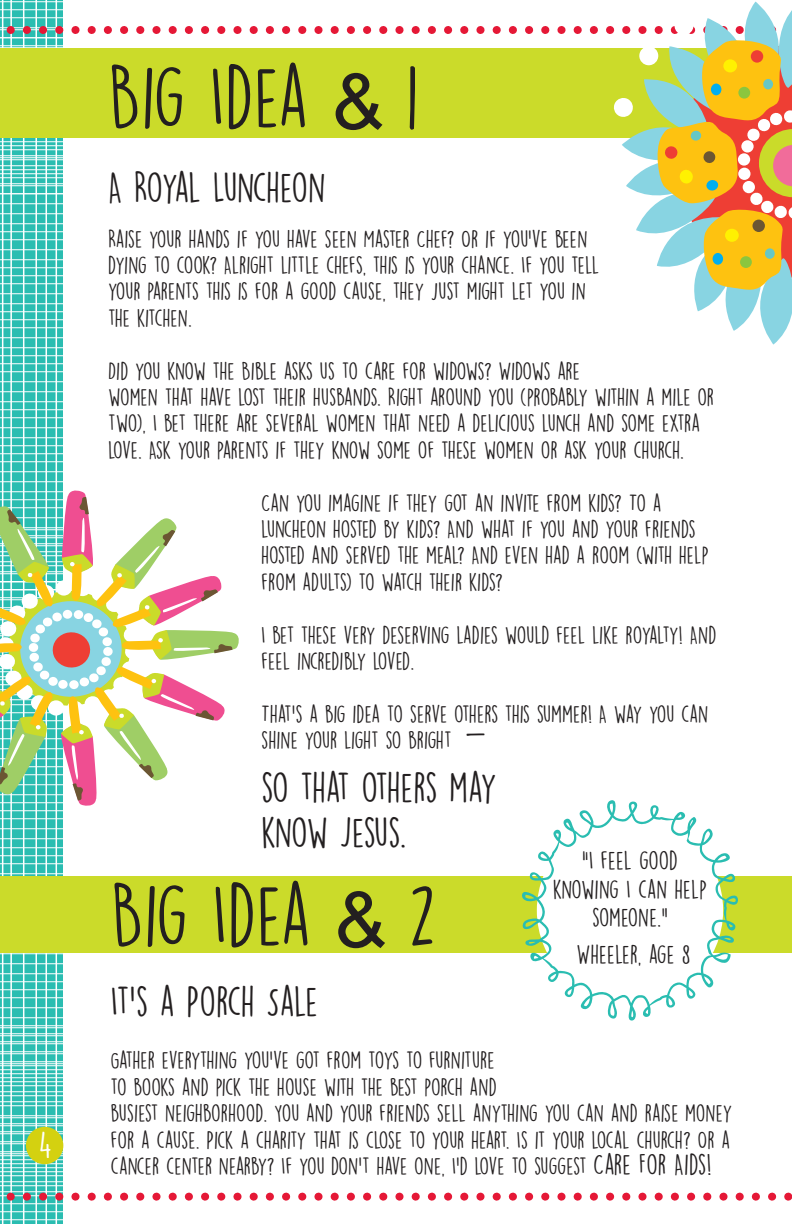
<style>
.page{position:relative;width:792px;height:1224px;background:#fff}
.page>*{position:absolute;margin:0;border:0;box-sizing:border-box;transform-origin:0 0}
.t1{font:78px "DK Lemon Yellow Sun";color:#231f20}
.t2{font:38px/45.6px "DK Lemon Yellow Sun";letter-spacing:-.03em;color:#231f20}
.t3{font:32px "DK Lemon Yellow Sun";color:#fff}
.t4{font:23.6px/28.4px "DK Lemon Yellow Sun";color:#231f20;text-align:center}
.t5{font:22px/26.4px "DK Lemon Yellow Sun";letter-spacing:-.015em;color:#231f20}
.s1{font-size:38px}
.s2{font-size:26px}
</style>
<div class="page">
<svg style="left:1px;top:364px;width:62px;height:859px;background:#3bc2b6"></svg>
<hr style="left:10px;top:0;width:2px;height:1224px;background:#fff">
<hr style="left:23px;top:0;width:1px;height:1224px;background:#fff">
<hr style="left:35px;top:0;width:2px;height:1224px;background:#fff">
<hr style="left:46px;top:0;width:1px;height:1224px;background:#fff">
<hr style="left:56px;top:0;width:1px;height:1224px;background:#fff">
<hr style="left:0;top:391px;width:64px;height:1px;background:#fff">
<hr style="left:0;top:381px;width:64px;height:1px;background:#fff">
<hr style="left:0;top:371px;width:64px;height:1px;background:#fff">
<hr style="left:0;top:437px;width:64px;height:1px;background:#fff">
<hr style="left:0;top:427px;width:64px;height:1px;background:#fff">
<hr style="left:0;top:417px;width:64px;height:1px;background:#fff">
<hr style="left:0;top:409px;width:64px;height:1px;background:#fff">
<hr style="left:0;top:401px;width:64px;height:1px;background:#fff">
<hr style="left:0;top:481px;width:64px;height:1px;background:#fff">
<hr style="left:0;top:471px;width:64px;height:1px;background:#fff">
<hr style="left:0;top:461px;width:64px;height:1px;background:#fff">
<hr style="left:0;top:453px;width:64px;height:1px;background:#fff">
<hr style="left:0;top:445px;width:64px;height:1px;background:#fff">
<hr style="left:0;top:838px;width:64px;height:1px;background:#fff">
<hr style="left:0;top:828px;width:64px;height:1px;background:#fff">
<hr style="left:0;top:818px;width:64px;height:1px;background:#fff">
<hr style="left:0;top:810px;width:64px;height:1px;background:#fff">
<hr style="left:0;top:873px;width:64px;height:1px;background:#fff">
<hr style="left:0;top:863px;width:64px;height:1px;background:#fff">
<hr style="left:0;top:855px;width:64px;height:1px;background:#fff">
<hr style="left:0;top:847px;width:64px;height:1px;background:#fff">
<hr style="left:0;top:973px;width:64px;height:1px;background:#fff">
<hr style="left:0;top:963px;width:64px;height:1px;background:#fff">
<hr style="left:0;top:953px;width:64px;height:1px;background:#fff">
<hr style="left:0;top:1017px;width:64px;height:1px;background:#fff">
<hr style="left:0;top:1007px;width:64px;height:1px;background:#fff">
<hr style="left:0;top:997px;width:64px;height:1px;background:#fff">
<hr style="left:0;top:989px;width:64px;height:1px;background:#fff">
<hr style="left:0;top:981px;width:64px;height:1px;background:#fff">
<hr style="left:0;top:1061px;width:64px;height:1px;background:#fff">
<hr style="left:0;top:1051px;width:64px;height:1px;background:#fff">
<hr style="left:0;top:1041px;width:64px;height:1px;background:#fff">
<hr style="left:0;top:1033px;width:64px;height:1px;background:#fff">
<hr style="left:0;top:1025px;width:64px;height:1px;background:#fff">
<hr style="left:0;top:1105px;width:64px;height:1px;background:#fff">
<hr style="left:0;top:1095px;width:64px;height:1px;background:#fff">
<hr style="left:0;top:1085px;width:64px;height:1px;background:#fff">
<hr style="left:0;top:1077px;width:64px;height:1px;background:#fff">
<hr style="left:0;top:1069px;width:64px;height:1px;background:#fff">
<hr style="left:0;top:1151px;width:64px;height:1px;background:#fff">
<hr style="left:0;top:1141px;width:64px;height:1px;background:#fff">
<hr style="left:0;top:1131px;width:64px;height:1px;background:#fff">
<hr style="left:0;top:1123px;width:64px;height:1px;background:#fff">
<hr style="left:0;top:1115px;width:64px;height:1px;background:#fff">
<hr style="left:0;top:1185px;width:64px;height:1px;background:#fff">
<hr style="left:0;top:1175px;width:64px;height:1px;background:#fff">
<hr style="left:0;top:1167px;width:64px;height:1px;background:#fff">
<hr style="left:0;top:1159px;width:64px;height:1px;background:#fff">
<hr style="left:0;top:1219px;width:64px;height:1px;background:#fff">
<hr style="left:0;top:1211px;width:64px;height:1px;background:#fff">
<hr style="left:0;top:1203px;width:64px;height:1px;background:#fff">
<hr style="left:0;top:1063px;width:64px;height:1px;background:#fff">
<hr style="left:0;top:1053px;width:64px;height:1px;background:#fff">
<hr style="left:0;top:1043px;width:64px;height:1px;background:#fff">
<hr style="left:0;top:1035px;width:64px;height:1px;background:#fff">
<hr style="left:0;top:1027px;width:64px;height:1px;background:#fff">
<hr style="left:0;top:1153px;width:64px;height:1px;background:#fff">
<hr style="left:0;top:1143px;width:64px;height:1px;background:#fff">
<hr style="left:0;top:1133px;width:64px;height:1px;background:#fff">
<hr style="left:0;top:1125px;width:64px;height:1px;background:#fff">
<hr style="left:0;top:1117px;width:64px;height:1px;background:#fff">
<hr style="left:0;top:1101px;width:64px;height:1px;background:#fff">
<hr style="left:0;top:1091px;width:64px;height:1px;background:#fff">
<hr style="left:0;top:1081px;width:64px;height:1px;background:#fff">
<hr style="left:0;top:1073px;width:64px;height:1px;background:#fff">
<hr style="left:0;top:1065px;width:64px;height:1px;background:#fff">
<hr style="left:0;top:1191px;width:64px;height:1px;background:#fff">
<hr style="left:0;top:1181px;width:64px;height:1px;background:#fff">
<hr style="left:0;top:1171px;width:64px;height:1px;background:#fff">
<hr style="left:0;top:1163px;width:64px;height:1px;background:#fff">
<hr style="left:0;top:1155px;width:64px;height:1px;background:#fff">
<hr style="left:2px;top:0;width:1px;height:1224px;background:#fff">
<svg style="left:0;top:1193px;width:792px;height:8px"></svg>
<div style="left:26px;top:1127px;width:37px;height:37px;background:#d4d110;border-radius:50%"></div>
<svg style="left:0;top:0;width:792px;height:363px"></svg>
<svg style="left:0;top:489px;width:239px;height:318px"></svg>
<div style="left:0;top:876px;width:792px;height:76px;background:#cbdb2a"></div>
<svg style="left:521px;top:800px;width:217px;height:221px"></svg>
<h3 class="t3" style="left:39px;top:1125px;width:15px">4</h3>
<p class="t1" style="left:108px;top:50px;width:312px">BIG IDEA 1</p>
<p class="t2" style="left:108px;top:165px;width:219px">A ROYAL LUNCHEON</p>
<p class="t5" style="left:108px;top:225px;width:493px">RAISE YOUR HANDS IF YOU HAVE SEEN MASTER CHEF? OR IF YOU’VE BEEN DYING TO COOK? ALRIGHT LITTLE CHEFS, THIS IS YOUR CHANCE. IF YOU TELL YOUR PARENTS THIS IS FOR A GOOD CAUSE, THEY JUST MIGHT LET YOU IN THE KITCHEN.</p>
<p class="t5" style="left:108px;top:357px;width:608px">DID YOU KNOW THE BIBLE ASKS US TO CARE FOR WIDOWS? WIDOWS ARE<br>WOMEN THAT HAVE LOST THEIR HUSBANDS. RIGHT AROUND YOU (PROBABLY WITHIN A MILE OR TWO), I BET THERE ARE SEVERAL WOMEN THAT NEED A DELICIOUS LUNCH AND SOME EXTRA LOVE. ASK YOUR PARENTS IF THEY KNOW SOME OF THESE WOMEN OR ASK YOUR CHURCH.</p>
<p class="t5" style="left:261px;top:489px;width:450px">CAN YOU IMAGINE IF THEY GOT AN INVITE FROM KIDS? TO A LUNCHEON HOSTED BY KIDS? AND WHAT IF YOU AND YOUR FRIENDS HOSTED AND SERVED THE MEAL? AND EVEN HAD A ROOM (WITH HELP FROM ADULTS) TO WATCH THEIR KIDS?</p>
<p class="t5" style="left:261px;top:621px;width:457px">I BET THESE VERY DESERVING LADIES WOULD FEEL LIKE ROYALTY! AND<br>FEEL INCREDIBLY LOVED.</p>
<p class="t5" style="left:261px;top:701px;width:449px">THAT’S A BIG IDEA TO SERVE OTHERS THIS SUMMER! A WAY YOU CAN<br>SHINE YOUR LIGHT SO BRIGHT <span class="s1">-</span></p>
<p class="t2" style="left:261px;top:764px;width:237px">SO THAT OTHERS MAY<br>KNOW JESUS.</p>
<p class="t1" style="left:111px;top:868px;width:327px">BIG IDEA 2</p>
<p class="t2" style="left:111px;top:978px;width:209px">IT’S A PORCH SALE</p>
<p class="t5" style="left:111px;top:1047px;width:623px">GATHER EVERYTHING YOU’VE GOT FROM TOYS TO FURNITURE<br>TO BOOKS AND PICK THE HOUSE WITH THE BEST PORCH AND<br>BUSIEST NEIGHBORHOOD. YOU AND YOUR FRIENDS SELL ANYTHING YOU CAN AND RAISE MONEY FOR A CAUSE. PICK A CHARITY THAT IS CLOSE TO YOUR HEART. IS IT YOUR LOCAL CHURCH? OR A CANCER CENTER NEARBY? IF YOU DON’T HAVE ONE, I’D LOVE TO SUGGEST <span class="s2">CARE FOR AIDS!</span></p>
<p class="t4" style="left:553px;top:846px;width:156px">“I FEEL GOOD<br>KNOWING I CAN HELP<br>SOMEONE.”</p>
<p class="t4" style="left:577px;top:940px;width:115px">WHEELER, AGE 8</p>
</div>
